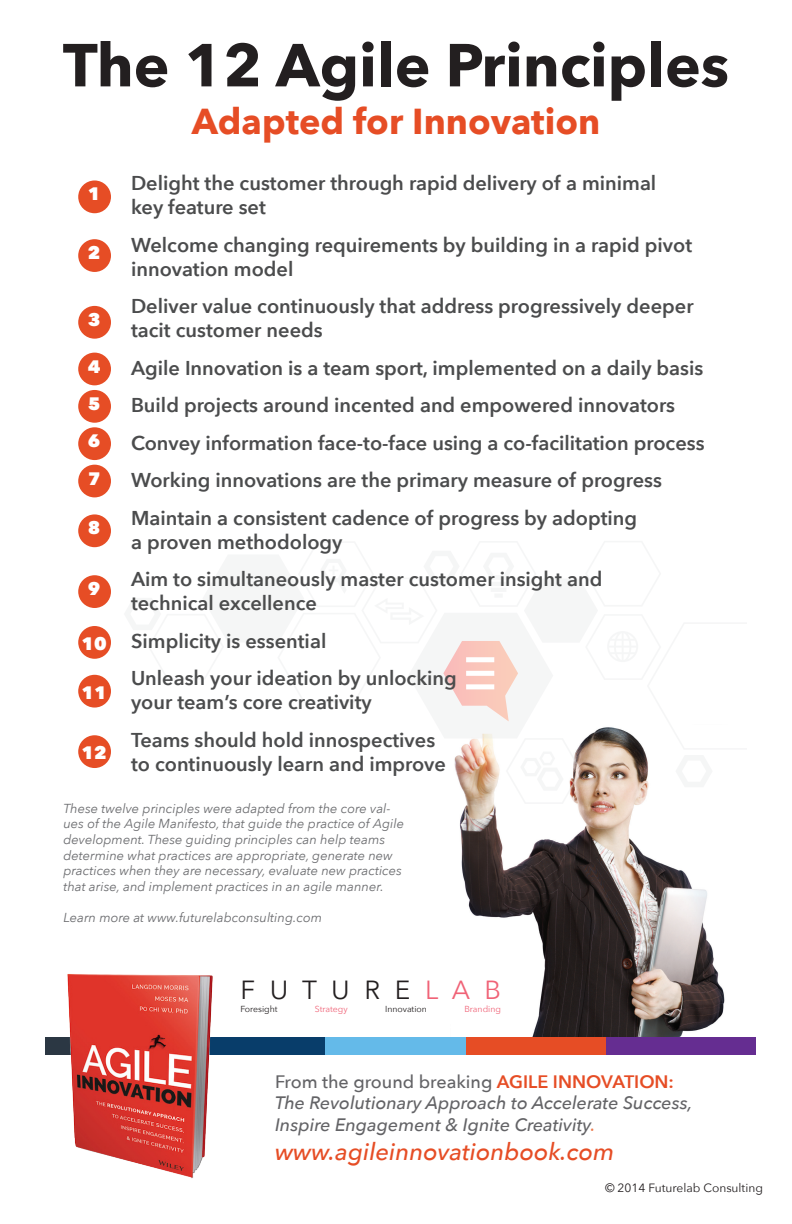
<style>
.page{position:relative;width:792px;height:1224px;background:#fff}
.page>*{position:absolute;margin:0;border:0;box-sizing:border-box;transform-origin:0 0}
.t1{font:700 60px "Avenir Next";color:#231f20}
.t2{font:700 36px "Avenir Next";color:#e64d25}
.t3{font:26.2px "Avenir Next";color:#231f20}
.t4{font:italic 500 24px "Avenir Next";color:#e64d25}
.t5{font:600 20px/37.5px "Avenir Next";color:#4b4c4d}
.t6{font:italic 500 18px/21.6px "Avenir Next";color:#636366}
.t7{font:800 18px/37.4px "Avenir Next";color:#fff}
.t8{font:italic 13px/15.6px "Avenir Next";color:#6c6d70}
.t9{font:12px "Avenir Next";color:#231f20}
.t10{font:8.7px "Avenir Next";color:#231f20}
.t11{font:8.7px "Avenir Next";color:#f06377}
.s1{color:#f06377}
.s2{font-style:normal}
.s3{font-weight:600;font-style:normal;color:#e64d25}
.s4{color:#ec7b4e}
</style>
<div class="page">
<img style="left:460px;top:804px;width:265px;height:233px">
<div style="left:185px;top:1037px;width:141px;height:18px;background:#083d6a"></div>
<div style="left:326px;top:1037px;width:140px;height:18px;background:#64bae9"></div>
<div style="left:466px;top:1037px;width:141px;height:18px;background:#e64d25"></div>
<div style="left:607px;top:1037px;width:149px;height:18px;background:#652d91"></div>
<svg style="left:443px;top:640px;width:206px;height:164px"></svg>
<div style="left:78px;top:180px;width:33px;height:33px;background:#e64d25;border-radius:50%"></div>
<div style="left:78px;top:239px;width:33px;height:33px;background:#e64d25;border-radius:50%"></div>
<div style="left:78px;top:306px;width:33px;height:33px;background:#e64d25;border-radius:50%"></div>
<div style="left:78px;top:353px;width:33px;height:32px;background:#e64d25;border-radius:50%"></div>
<div style="left:78px;top:427px;width:33px;height:33px;background:#e64d25;border-radius:50%"></div>
<div style="left:78px;top:465px;width:33px;height:32px;background:#e64d25;border-radius:50%"></div>
<div style="left:78px;top:514px;width:33px;height:33px;background:#e64d25;border-radius:50%"></div>
<div style="left:78px;top:575px;width:33px;height:33px;background:#e64d25;border-radius:50%"></div>
<div style="left:78px;top:626px;width:33px;height:33px;background:#e64d25;border-radius:50%"></div>
<div style="left:78px;top:675px;width:33px;height:33px;background:#e64d25;border-radius:50%"></div>
<div style="left:78px;top:735px;width:33px;height:33px;background:#e64d25;border-radius:50%"></div>
<div style="left:78px;top:390px;width:33px;height:33px;background:#e64d25;border-radius:50%"></div>
<img style="left:45px;top:974px;width:168px;height:205px">
<h1 class="t1" style="left:63px;top:13px;width:668px">The 12 Agile Principles</h1>
<h2 class="t2" style="left:192px;top:91px;width:410px">Adapted for Innovation</h2>
<p class="t5" style="left:131px;top:171px;width:527px;line-height:24px">Delight the customer through rapid delivery of a minimal key feature set</p>
<p class="t5" style="left:131px;top:232px;width:563px;line-height:24px">Welcome changing requirements by building in a rapid pivot innovation model</p>
<p class="t5" style="left:131px;top:294px;width:564px;line-height:24px">Deliver value continuously that address progressively deeper tacit customer needs</p>
<p class="t5" style="left:131px;top:348px;width:575px">Agile Innovation is a team sport, implemented on a daily basis Build projects around incented and empowered innovators Convey information face-to-face using a co-facilitation process Working innovations are the primary measure of progress Maintain a consistent cadence of progress by adopting</p>
<p class="t5" style="left:131px;top:522px;width:473px">a proven methodology<br>Aim to simultaneously master customer insight and</p>
<p class="t5" style="left:131px;top:584px;width:327px">technical excellence<br>Simplicity is essential<br>Unleash your ideation by unlocking</p>
<p class="t5" style="left:131px;top:683px;width:306px">your team’s core creativity<br>Teams should hold innospectives</p>
<p class="t5" style="left:131px;top:744px;width:317px">to continuously learn and improve</p>
<p class="t7" style="left:88px;top:175px;width:14px">1</p>
<p class="t7" style="left:88px;top:234px;width:14px">2</p>
<p class="t7" style="left:88px;top:301px;width:14px">3</p>
<p class="t7" style="left:88px;top:347px;width:14px">4</p>
<p class="t7" style="left:88px;top:385px;width:14px">5</p>
<p class="t7" style="left:88px;top:422px;width:14px">6<br>7</p>
<p class="t7" style="left:88px;top:509px;width:14px">8</p>
<p class="t7" style="left:88px;top:570px;width:14px">9</p>
<p class="t7" style="left:82px;top:625px;width:27px">10</p>
<p class="t7" style="left:82px;top:674px;width:27px">11</p>
<p class="t7" style="left:82px;top:734px;width:27px">12</p>
<p class="t8" style="left:63px;top:800px;width:342px">These twelve principles were adapted from the core val&shy;ues of the Agile Manifesto, that guide the practice of Agile development. These guiding principles can help teams determine what practices are appropriate, generate new practices when they are necessary, evaluate new practices that arise, and implement practices in an agile manner.</p>
<p class="t8" style="left:63px;top:909px;width:260px">Learn more at www.futurelabconsulting.com</p>
<h3 class="t3" style="left:240px;top:968px;width:262px">F U T U R E <span class="s1">L A B</span></h3>
<p class="t10" style="left:240px;top:1001px;width:39px">Foresight</p>
<p class="t11" style="left:315px;top:1001px;width:34px">Strategy</p>
<p class="t10" style="left:385px;top:1001px;width:43px">Innovation</p>
<p class="t11" style="left:464px;top:1001px;width:38px">Branding</p>
<p class="t6" style="left:275px;top:1070px;width:419px"><span class="s2">From the ground breaking</span> <span class="s3">AGILE INNOVATION:<br></span>The Revolutionary Approach to Accelerate Success,<br>Inspire Engagement &amp; Ignite Creativity<span class="s4">.</span></p>
<p class="t4" style="left:275px;top:1131px;width:341px">www.agileinnovationbook.com</p>
<p class="t9" style="left:605px;top:1178px;width:159px">© 2014 Futurelab Consulting</p>
</div>
